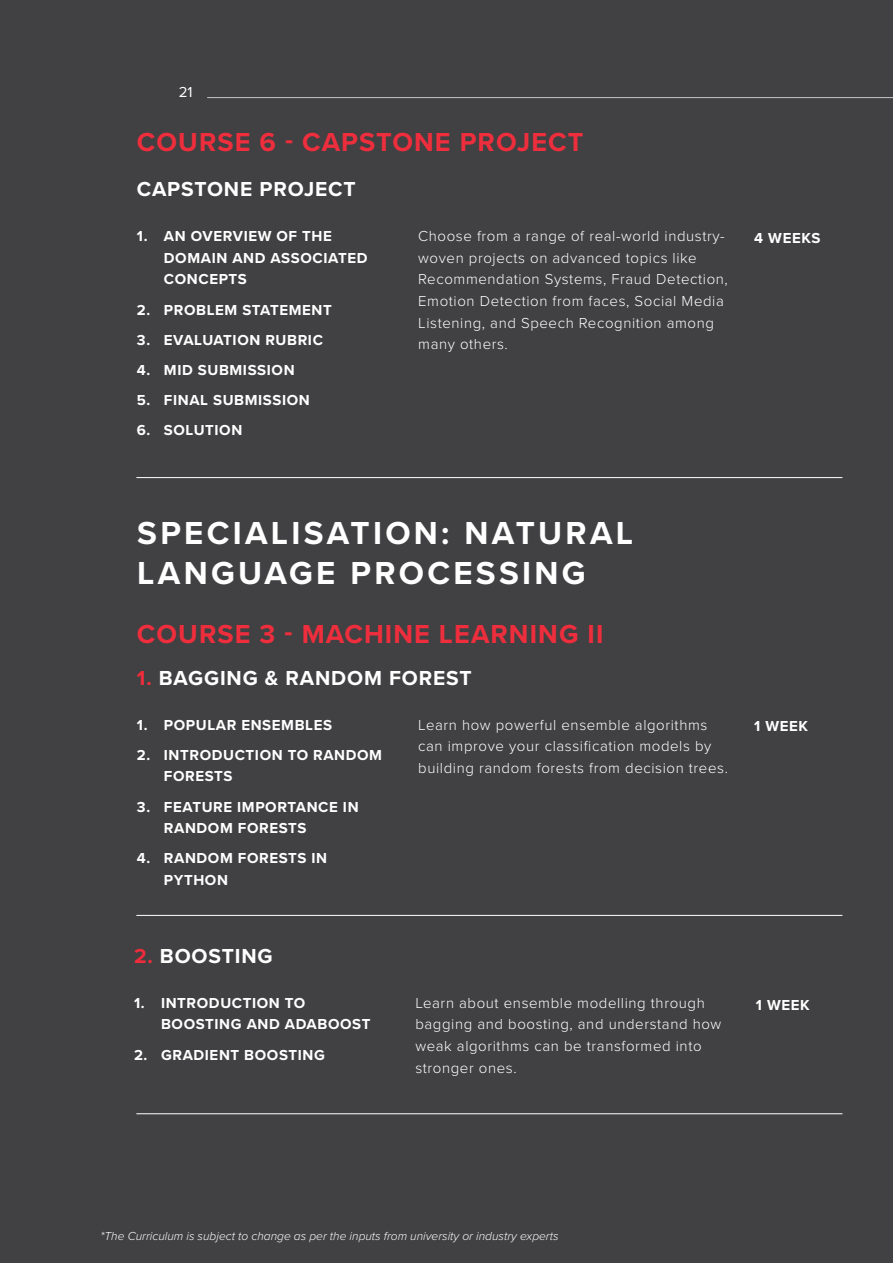
<style>
.page{position:relative;width:893px;height:1263px;background:#414042}
.page>*{position:absolute;margin:0;border:0;box-sizing:border-box;transform-origin:0 0}
.t1{font:700 33px/40.5px "Proxima Nova";letter-spacing:.1em;color:#fff}
.t2{font:700 27px "Proxima Nova";letter-spacing:.04em;color:#ee2e3d}
.t3{font:700 21px "Proxima Nova";letter-spacing:.04em;color:#fff}
.t4{font:300 15px/21.6px "Proxima Nova";letter-spacing:.04em;color:#fff}
.t5{font:700 15px/21.6px "Proxima Nova";letter-spacing:.04em;color:#fff}
.t6{font:15px "Proxima Nova";color:#fff}
.t7{font:15px "Proxima Nova";color:#fbfbfb}
.t8{font:italic 300 12px "Proxima Nova";color:#fff}
.s1{color:#ee2c3c}
</style>
<div class="page">
<hr style="left:136px;top:915px;width:706px;height:1px;background:#fff">
<hr style="left:136px;top:1113px;width:706px;height:1px;background:#fff">
<hr style="left:136px;top:477px;width:706px;height:1px;background:#fff">
<hr style="left:207px;top:97px;width:686px;height:1px;background:#c6c6c7">
<p class="t7" style="left:179px;top:81px;width:11px">0</p>
<p class="t6" style="left:179px;top:81px;width:15px">21</p>
<h2 class="t2" style="left:137px;top:121px;width:448px">COURSE 6 - CAPSTONE PROJECT</h2>
<h3 class="t3" style="left:137px;top:174px;width:220px">CAPSTONE PROJECT</h3>
<p class="t5" style="left:164px;top:225px;width:205px;text-indent:-27px">1. AN OVERVIEW OF THE<br>DOMAIN AND ASSOCIATED<br>CONCEPTS</p>
<p class="t5" style="left:137px;top:298px;width:196px">2. PROBLEM STATEMENT</p>
<p class="t5" style="left:137px;top:329px;width:188px">3. EVALUATION RUBRIC</p>
<p class="t5" style="left:137px;top:359px;width:159px">4. MID SUBMISSION</p>
<p class="t5" style="left:137px;top:389px;width:174px">5. FINAL SUBMISSION</p>
<p class="t5" style="left:137px;top:419px;width:107px">6. SOLUTION</p>
<p class="t4" style="left:418px;top:225px;width:311px">Choose from a range of real-world industry&shy;woven projects on advanced topics like Recommendation Systems, Fraud Detection, Emotion Detection from faces, Social Media Listening, and Speech Recognition among many others.</p>
<p class="t5" style="left:754px;top:227px;width:68px">4 WEEKS</p>
<h1 class="t1" style="left:137px;top:512px;width:497px">SPECIALISATION: NATURAL<br>LANGUAGE PROCESSING</h1>
<h2 class="t2" style="left:137px;top:613px;width:468px">COURSE 3 - MACHINE LEARNING II</h2>
<h3 class="t3" style="left:137px;top:662px;width:336px"><span class="s1">1.</span> BAGGING &amp; RANDOM FOREST</h3>
<p class="t5" style="left:137px;top:713px;width:197px">1. POPULAR ENSEMBLES</p>
<p class="t5" style="left:164px;top:744px;width:220px;text-indent:-27px">2. INTRODUCTION TO RANDOM<br>FORESTS</p>
<p class="t5" style="left:164px;top:795px;width:196px;text-indent:-27px">3. FEATURE IMPORTANCE IN<br>RANDOM FORESTS</p>
<p class="t5" style="left:164px;top:847px;width:165px;text-indent:-27px">4. RANDOM FORESTS IN<br>PYTHON</p>
<h3 class="t3" style="left:134px;top:940px;width:140px"><span class="s1">2.</span> BOOSTING</h3>
<p class="t5" style="left:161px;top:992px;width:211px;text-indent:-27px">1. INTRODUCTION TO<br>BOOSTING AND ADABOOST</p>
<p class="t5" style="left:134px;top:1043px;width:192px">2. GRADIENT BOOSTING</p>
<p class="t4" style="left:418px;top:713px;width:311px">Learn how powerful ensemble algorithms can improve your classification models by building random forests from decision trees.</p>
<p class="t4" style="left:415px;top:991px;width:307px">Learn about ensemble modelling through bagging and boosting, and understand how weak algorithms can be transformed into stronger ones.</p>
<p class="t5" style="left:754px;top:715px;width:55px">1 WEEK</p>
<p class="t5" style="left:756px;top:993px;width:55px">1 WEEK</p>
<p class="t8" style="left:100px;top:1227px;width:460px">*The Curriculum is subject to change as per the inputs from university or industry experts</p>
</div>
